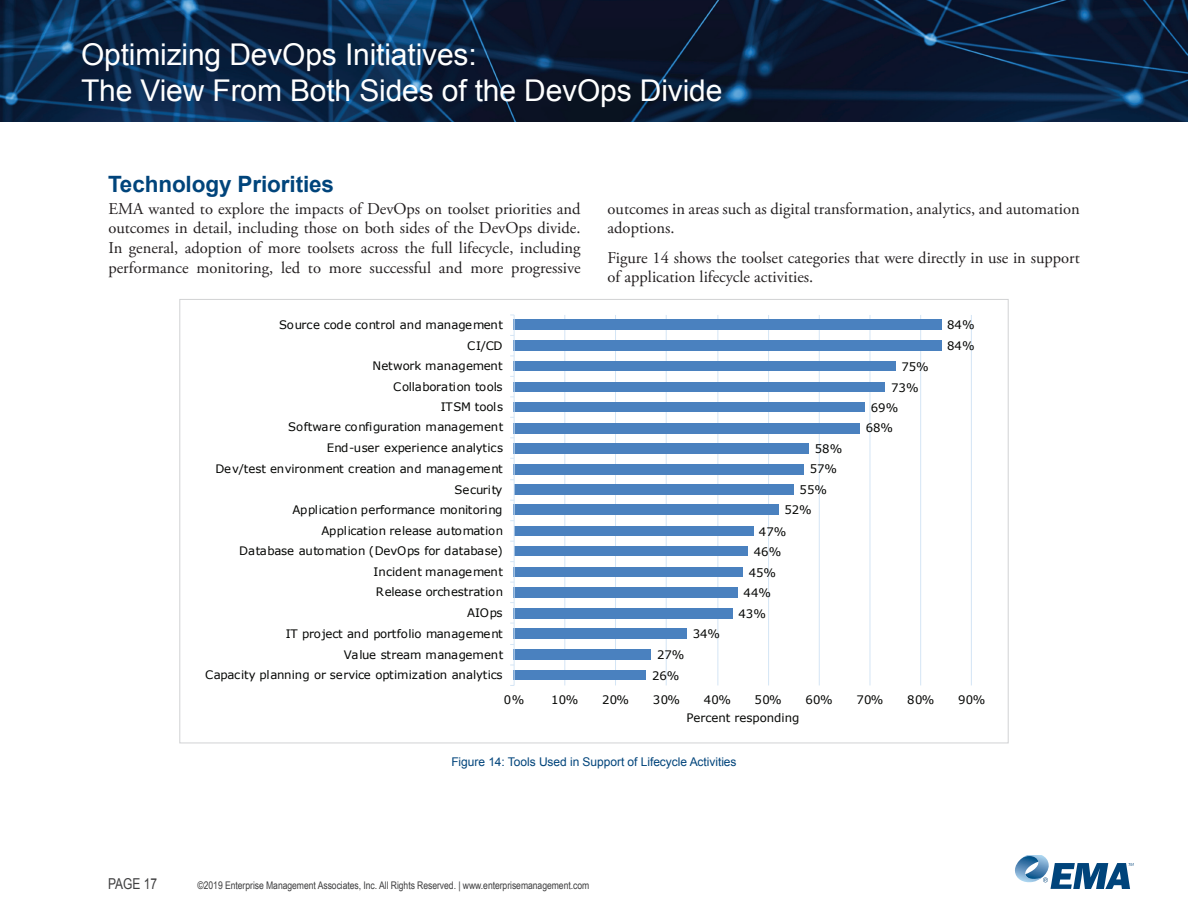
<style>
.page{position:relative;width:1188px;height:918px;background:#fff}
.page>*{position:absolute;margin:0;border:0;box-sizing:border-box;transform-origin:0 0}
.t1{font:30px/36px "Arial";letter-spacing:-.005em;color:#fff}
.t2{font:700 22.5px "Arial";letter-spacing:-.005em;color:#00447b}
.t3{font:16.5px/19.8px "Adobe Garamond Pro";color:#231f20}
.t4{font:15px "Arial";color:#3e3e3f;scale:.8 1}
.t5{font:12px "Arial";letter-spacing:-.005em;color:#00447b}
.t6{font:11.7px "Verdana";letter-spacing:-.015em;color:#040503}
.t7{font:10.5px "Arial Narrow";letter-spacing:-.005em;color:#3e3e3f}
</style>
<div class="page">
<img style="left:0;top:0;width:1188px;height:122px">
<svg style="left:1015px;top:855px;width:119px;height:34px"></svg>
<hr style="left:564px;top:315px;width:1px;height:370px;background:#d4e5f5">
<hr style="left:615px;top:315px;width:1px;height:370px;background:#d4e5f5">
<hr style="left:666px;top:315px;width:1px;height:370px;background:#d4e5f5">
<hr style="left:717px;top:315px;width:1px;height:370px;background:#d4e5f5">
<hr style="left:768px;top:315px;width:1px;height:370px;background:#d4e5f5">
<hr style="left:819px;top:315px;width:1px;height:370px;background:#d4e5f5">
<hr style="left:869px;top:315px;width:1px;height:370px;background:#d4e5f5">
<hr style="left:920px;top:315px;width:1px;height:370px;background:#d4e5f5">
<hr style="left:971px;top:315px;width:1px;height:370px;background:#d4e5f5">
<div style="left:514px;top:670px;width:132px;height:10px;background:#4a81bf"></div>
<div style="left:514px;top:649px;width:137px;height:11px;background:#4a81bf"></div>
<div style="left:514px;top:628px;width:173px;height:11px;background:#4a81bf"></div>
<div style="left:514px;top:608px;width:219px;height:11px;background:#4a81bf"></div>
<div style="left:514px;top:587px;width:224px;height:11px;background:#4a81bf"></div>
<div style="left:514px;top:567px;width:229px;height:10px;background:#4a81bf"></div>
<div style="left:514px;top:547px;width:234px;height:9px;background:#4a81bf"></div>
<div style="left:514px;top:526px;width:239px;height:10px;background:#4a81bf"></div>
<div style="left:514px;top:505px;width:265px;height:10px;background:#4a81bf"></div>
<div style="left:514px;top:484px;width:279px;height:11px;background:#4a81bf"></div>
<div style="left:514px;top:464px;width:290px;height:10px;background:#4a81bf"></div>
<div style="left:514px;top:443px;width:295px;height:11px;background:#4a81bf"></div>
<div style="left:514px;top:423px;width:346px;height:10px;background:#4a81bf"></div>
<div style="left:514px;top:402px;width:351px;height:10px;background:#4a81bf"></div>
<div style="left:514px;top:382px;width:371px;height:10px;background:#4a81bf"></div>
<div style="left:514px;top:361px;width:382px;height:10px;background:#4a81bf"></div>
<div style="left:514px;top:340px;width:428px;height:11px;background:#4a81bf"></div>
<div style="left:514px;top:319px;width:428px;height:11px;background:#4a81bf"></div>
<hr style="left:514px;top:315px;width:1px;height:370px;background:#d4e5f5">
<h1 class="t1" style="left:81px;top:37px;width:643px">Optimizing DevOps Initiatives:<br>The View From Both Sides of the DevOps Divide</h1>
<h2 class="t2" style="left:108px;top:169px;width:228px">Technology Priorities</h2>
<p class="t3" style="left:108px;top:199px;width:474px;text-align:justify">EMA wanted to explore the impacts of DevOps on toolset priorities and outcomes in detail, including those on both sides of the DevOps divide.<br>In general, adoption of more toolsets across the full lifecycle, including performance monitoring, led to more successful and more progressive</p>
<h3 class="t3" style="left:608px;top:199px;width:474px">outcomes in areas such as digital transformation, analytics, and automation adoptions.</h3>
<h3 class="t3" style="left:608px;top:248px;width:474px">Figure 14 shows the toolset categories that were directly in use in support of application lifecycle activities.</h3>
<p class="t6" style="left:279px;top:317px;width:225px">Source code control and management</p>
<p class="t6" style="left:947px;top:317px;width:29px">84%</p>
<p class="t6" style="left:467px;top:337px;width:37px">CI/CD</p>
<p class="t6" style="left:947px;top:337px;width:29px">84%</p>
<p class="t6" style="left:373px;top:358px;width:132px">Network management</p>
<p class="t6" style="left:901px;top:359px;width:29px">75%</p>
<p class="t6" style="left:393px;top:378px;width:111px">Collaboration tools</p>
<p class="t6" style="left:891px;top:379px;width:29px">73%</p>
<p class="t6" style="left:441px;top:399px;width:64px">ITSM tools</p>
<p class="t6" style="left:871px;top:400px;width:29px">69%</p>
<p class="t6" style="left:288px;top:419px;width:217px">Software configuration management</p>
<p class="t6" style="left:866px;top:420px;width:29px">68%</p>
<p class="t6" style="left:327px;top:440px;width:178px">End-user experience analytics</p>
<p class="t6" style="left:815px;top:441px;width:29px">58%</p>
<p class="t6" style="left:216px;top:461px;width:289px">Dev/test environment creation and management</p>
<p class="t6" style="left:810px;top:461px;width:29px">57%</p>
<p class="t6" style="left:455px;top:482px;width:49px">Security</p>
<p class="t6" style="left:800px;top:482px;width:29px">55%</p>
<p class="t6" style="left:293px;top:502px;width:212px">Application performance monitoring</p>
<p class="t6" style="left:784px;top:502px;width:29px">52%</p>
<p class="t6" style="left:321px;top:523px;width:183px">Application release automation</p>
<p class="t6" style="left:759px;top:524px;width:29px">47%</p>
<p class="t6" style="left:239px;top:543px;width:265px">Database automation (DevOps for database)</p>
<p class="t6" style="left:754px;top:544px;width:29px">46%</p>
<p class="t6" style="left:374px;top:563px;width:131px">Incident management</p>
<p class="t6" style="left:749px;top:564px;width:29px">45%</p>
<p class="t6" style="left:376px;top:584px;width:129px">Release orchestration</p>
<p class="t6" style="left:744px;top:585px;width:29px">44%</p>
<p class="t6" style="left:467px;top:604px;width:37px">AIOps</p>
<p class="t6" style="left:739px;top:605px;width:29px">43%</p>
<p class="t6" style="left:286px;top:626px;width:219px">IT project and portfolio management</p>
<p class="t6" style="left:693px;top:626px;width:29px">34%</p>
<p class="t6" style="left:344px;top:646px;width:161px">Value stream management</p>
<p class="t6" style="left:657px;top:646px;width:29px">27%</p>
<p class="t6" style="left:205px;top:667px;width:299px">Capacity planning or service optimization analytics</p>
<p class="t6" style="left:652px;top:668px;width:29px">26%</p>
<p class="t6" style="left:504px;top:692px;width:22px">0%</p>
<p class="t6" style="left:551px;top:692px;width:29px">10%</p>
<p class="t6" style="left:602px;top:692px;width:29px">20%</p>
<p class="t6" style="left:653px;top:692px;width:29px">30%</p>
<p class="t6" style="left:704px;top:692px;width:29px">40%</p>
<p class="t6" style="left:755px;top:692px;width:29px">50%</p>
<p class="t6" style="left:805px;top:692px;width:29px">60%</p>
<p class="t6" style="left:856px;top:692px;width:29px">70%</p>
<p class="t6" style="left:907px;top:692px;width:29px">80%</p>
<p class="t6" style="left:958px;top:692px;width:29px">90%</p>
<p class="t6" style="left:686px;top:710px;width:115px">Percent responding</p>
<p class="t5" style="left:451px;top:753px;width:287px">Figure 14: Tools Used in Support of Lifecycle Activities</p>
<p class="t4" style="left:108px;top:874px;width:63px">PAGE 17</p>
<p class="t7" style="left:198px;top:877px;width:393px">©2019 Enterprise Management Associates, Inc. All Rights Reserved. | www.enterprisemanagement.com</p>
</div>
